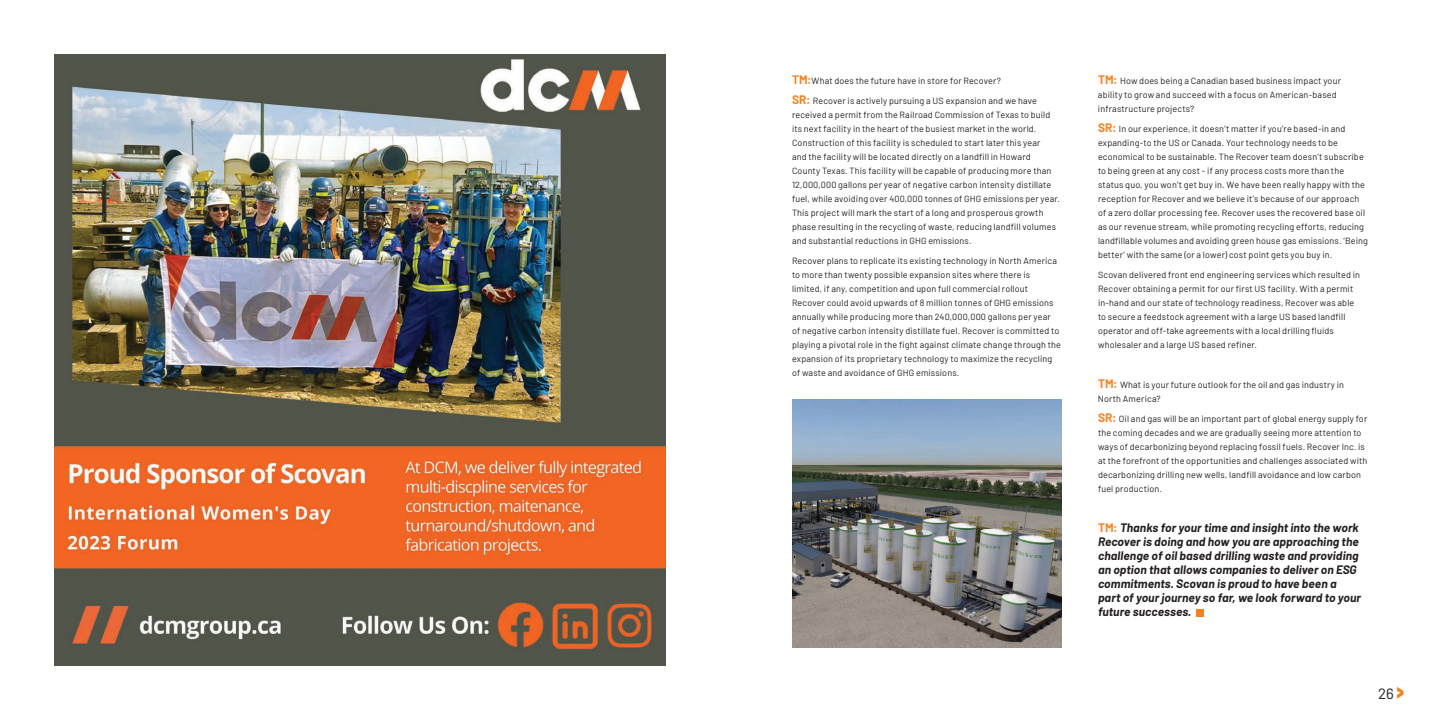
<style>
.page{position:relative;width:1440px;height:720px;background:#fff}
.page>*{position:absolute;margin:0;border:0;box-sizing:border-box;transform-origin:0 0}
.t1{font:15px "Barlow";color:#231f20}
.t2{font:italic 700 12px/14px "Barlow";letter-spacing:.005em;color:#231f20}
.t3{font:9px/14px "Barlow";letter-spacing:.015em;color:#231f20}
.s1{font-weight:700;font-size:12px;color:#f58320}
.s2{font-style:normal;color:#f58320}
.s3{font-weight:900;font-size:22.5px;color:#f58320}
</style>
<div class="page">
<div style="left:1196px;top:610px;width:8px;height:7px;background:#f58320"></div>
<img style="left:792px;top:400px;width:270px;height:248px">
<img style="left:54px;top:54px;width:612px;height:612px">
<p class="t3" style="left:792px;top:75px;width:211px"><span class="s1">TM:</span>What does the future have in store for Recover?</p>
<p class="t3" style="left:792px;top:95px;width:269px"><span class="s1">SR:</span> Recover is actively pursuing a US expansion and we have received a permit from the Railroad Commission of Texas to build its next facility in the heart of the busiest market in the world.<br>Construction of this facility is scheduled to start later this year<br>and the facility will be located directly on a landfill in Howard County Texas. This facility will be capable of producing more than 12,000,000 gallons per year of negative carbon intensity distillate fuel, while avoiding over 400,000 tonnes of GHG emissions per year.<br>This project will mark the start of a long and prosperous growth phase resulting in the recycling of waste, reducing landfill volumes and substantial reductions in GHG emissions.</p>
<p class="t3" style="left:792px;top:255px;width:270px">Recover plans to replicate its existing technology in North America to more than twenty possible expansion sites where there is limited, if any, competition and upon full commercial rollout Recover could avoid upwards of 8 million tonnes of GHG emissions annually while producing more than 240,000,000 gallons per year of negative carbon intensity distillate fuel. Recover is committed to playing a pivotal role in the fight against climate change through the expansion of its proprietary technology to maximize the recycling of waste and avoidance of GHG emissions.</p>
<p class="t3" style="left:1098px;top:75px;width:244px"><span class="s1">TM:</span> How does being a Canadian based business impact your ability to grow and succeed with a focus on American-based infrastructure projects?</p>
<p class="t3" style="left:1098px;top:123px;width:271px"><span class="s1">SR:</span> In our experience, it doesn’t matter if you’re based-in and expanding-to the US or Canada. Your technology needs to be economical to be sustainable. The Recover team doesn’t subscribe to being green at any cost - if any process costs more than the status quo, you won’t get buy in. We have been really happy with the reception for Recover and we believe it’s because of our approach of a zero dollar processing fee. Recover uses the recovered base oil as our revenue stream, while promoting recycling efforts, reducing landfillable volumes and avoiding green house gas emissions. ‘Being better’ with the same (or a lower) cost point gets you buy in.</p>
<p class="t3" style="left:1098px;top:269px;width:264px">Scovan delivered front end engineering services which resulted in Recover obtaining a permit for our first US facility. With a permit in-hand and our state of technology readiness, Recover was able to secure a feedstock agreement with a large US based landfill operator and off-take agreements with a local drilling fluids wholesaler and a large US based refiner.</p>
<p class="t3" style="left:1098px;top:379px;width:248px"><span class="s1">TM:</span> What is your future outlook for the oil and gas industry in<br>North America?</p>
<p class="t3" style="left:1098px;top:413px;width:271px"><span class="s1">SR:</span> Oil and gas will be an important part of global energy supply for the coming decades and we are gradually seeing more attention to ways of decarbonizing beyond replacing fossil fuels. Recover Inc. is at the forefront of the opportunities and challenges associated with decarbonizing drilling new wells, landfill avoidance and low carbon fuel production.</p>
<p class="t2" style="left:1098px;top:522px;width:265px"><span class="s2">TM:</span> Thanks for your time and insight into the work Recover is doing and how you are approaching the challenge of oil based drilling waste and providing an option that allows companies to deliver on ESG commitments. Scovan is proud to have been a part of your journey so far, we look forward to your future successes.</p>
<h1 class="t1" style="left:1378px;top:688px;width:27px">26<span class="s3">&gt;</span></h1>
</div>
